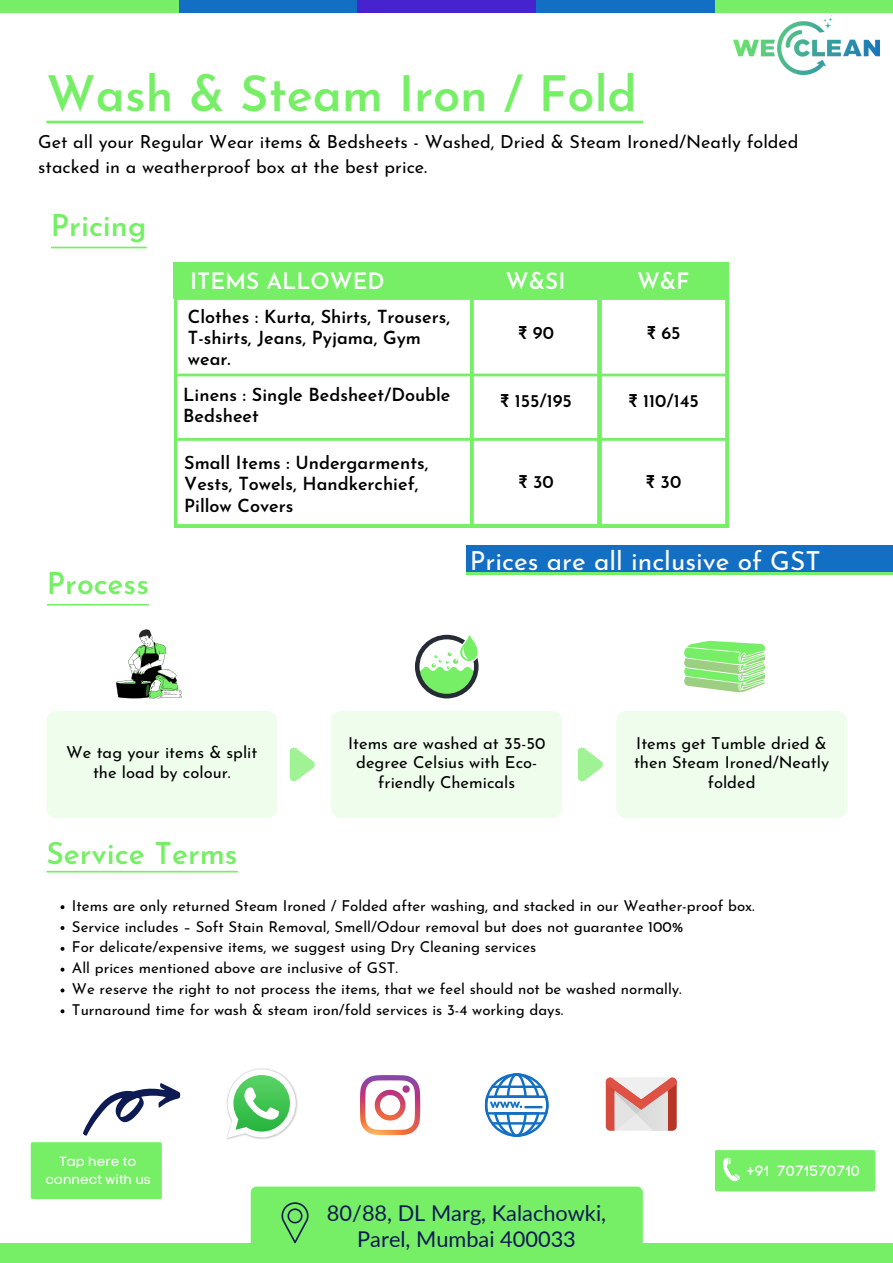
<style>
.page{position:relative;width:893px;height:1263px;background:#fff}
.page>*{position:absolute;margin:0;border:0;box-sizing:border-box;transform-origin:0 0}
.t1{font:600 48.75px "Josefin Sans";color:#76ef66}
.t2{font:600 30px "Josefin Sans";color:#76ef66}
.t3{font:26.25px "Josefin Sans";color:#fff}
.t4{font:600 22.5px "Josefin Sans";color:#fff}
.t5{font:21.75px "Lato";color:#0e1a53}
.t6{font:600 18px/21.4px "Josefin Sans";color:#000}
.t7{font:18px/24.8px "Josefin Sans";color:#000}
.t8{font:16.5px/19.7px "Josefin Sans";color:#000;text-align:center}
.t9{font:15px "Josefin Sans";color:#000}
.t10{font:14.62px "Code Pro Normal LC";color:#fff}
.t11{font:13.12px/18.6px "Code Pro Normal LC";color:#fff;text-align:center}
</style>
<div class="page">
<div style="left:0;top:0;width:179px;height:12px;background:#76ef66"></div>
<div style="left:0;top:1243px;width:893px;height:20px;background:#76ef66"></div>
<div style="left:179px;top:0;width:178px;height:12px;background:#136fc3"></div>
<hr style="left:46px;top:871px;width:192px;height:1px;background:#76ef66">
<svg style="left:61px;top:905px;width:3px;height:4px"></svg>
<svg style="left:61px;top:926px;width:3px;height:4px"></svg>
<svg style="left:61px;top:947px;width:3px;height:4px"></svg>
<svg style="left:61px;top:988px;width:3px;height:4px"></svg>
<svg style="left:61px;top:1009px;width:3px;height:4px"></svg>
<hr style="left:47px;top:604px;width:102px;height:1px;background:#76ef66">
<div style="left:46px;top:711px;width:231px;height:107px;background:#effded;border-radius:10px"></div>
<div style="left:331px;top:711px;width:231px;height:107px;background:#effded;border-radius:10px"></div>
<div style="left:616px;top:711px;width:231px;height:107px;background:#effded;border-radius:10px"></div>
<svg style="left:289px;top:747px;width:26px;height:35px"></svg>
<svg style="left:577px;top:747px;width:26px;height:35px"></svg>
<svg style="left:116px;top:629px;width:66px;height:70px"></svg>
<svg style="left:415px;top:635px;width:63px;height:63px"></svg>
<svg style="left:684px;top:641px;width:81px;height:51px;background:#a2e892"></svg>
<div style="left:357px;top:0;width:179px;height:12px;background:#4723d0"></div>
<div style="left:536px;top:0;width:179px;height:12px;background:#136fc3"></div>
<div style="left:715px;top:0;width:178px;height:12px;background:#76ef66"></div>
<img style="left:226px;top:1068px;width:72px;height:72px">
<svg style="left:227px;top:1069px;width:69px;height:69px"></svg>
<svg style="left:485px;top:1073px;width:63px;height:64px"></svg>
<svg style="left:360px;top:1075px;width:60px;height:60px"></svg>
<svg style="left:605px;top:1077px;width:72px;height:54px"></svg>
<div style="left:251px;top:1186px;width:392px;height:58px;background:#76ef66"></div>
<div style="left:31px;top:1142px;width:131px;height:57px;background:#76ef66;border-radius:2px"></div>
<svg style="left:83px;top:1083px;width:98px;height:53px"></svg>
<div style="left:715px;top:1150px;width:160px;height:41px;background:#76ef66;border-radius:2px"></div>
<svg style="left:723px;top:1157px;width:17px;height:25px"></svg>
<hr style="left:51px;top:247px;width:96px;height:1px;background:#76ef66">
<div style="left:173px;top:262px;width:556px;height:36px;background:#76ef66"></div>
<svg style="left:173px;top:298px;width:297px;height:230px"></svg>
<svg style="left:470px;top:298px;width:259px;height:230px"></svg>
<hr style="left:177px;top:374px;width:552px;height:2px;background:#76ef66">
<hr style="left:177px;top:438px;width:552px;height:3px;background:#76ef66">
<hr style="left:470px;top:262px;width:4px;height:38px;background:#76ef66">
<hr style="left:597px;top:262px;width:4px;height:38px;background:#76ef66">
<hr style="left:46px;top:121px;width:597px;height:2px;background:#76ef66">
<img style="left:733px;top:16px;width:147px;height:58px">
<div style="left:466px;top:545px;width:427px;height:27px;background:#136fc3"></div>
<hr style="left:466px;top:572px;width:427px;height:3px;background:#76ef66">
<p class="t1" style="left:46px;top:74px;width:592px">Wash &amp; Steam Iron / Fold</p>
<p class="t7" style="left:38px;top:131px;width:762px">Get all your Regular Wear items &amp; Bedsheets - Washed, Dried &amp; Steam Ironed/Neatly folded stacked in a weatherproof box at the best price.</p>
<p class="t2" style="left:51px;top:213px;width:97px">Pricing</p>
<p class="t2" style="left:47px;top:571px;width:104px">Process</p>
<p class="t4" style="left:190px;top:272px;width:196px">ITEMS ALLOWED</p>
<p class="t6" style="left:188px;top:307px;width:264px">Clothes : Kurta, Shirts, Trousers,<br>T-shirts, Jeans, Pyjama, Gym wear.</p>
<p class="t6" style="left:183px;top:385px;width:269px">Linens : Single Bedsheet/Double<br>Bedsheet</p>
<p class="t6" style="left:184px;top:454px;width:246px">Small Items : Undergarments,<br>Vests, Towels, Handkerchief,<br>Pillow Covers</p>
<p class="t4" style="left:506px;top:272px;width:61px">W&amp;SI</p>
<p class="t4" style="left:637px;top:272px;width:54px">W&amp;F</p>
<p class="t6" style="left:517px;top:323px;width:38px">₹ 90</p>
<p class="t6" style="left:646px;top:323px;width:36px">₹ 65</p>
<p class="t6" style="left:499px;top:392px;width:74px">₹ 155/195</p>
<p class="t6" style="left:628px;top:392px;width:73px">₹ 110/145</p>
<p class="t6" style="left:518px;top:473px;width:38px">₹ 30</p>
<p class="t6" style="left:645px;top:473px;width:38px">₹ 30</p>
<p class="t3" style="left:470px;top:550px;width:352px">Prices are all inclusive of GST</p>
<p class="t8" style="left:66px;top:744px;width:193px">We tag your items &amp; split the load by colour.</p>
<p class="t8" style="left:348px;top:734px;width:199px">Items are washed at 35-50 degree Celsius with Eco&shy;friendly Chemicals</p>
<p class="t8" style="left:634px;top:734px;width:197px">Items get Tumble dried &amp; then Steam Ironed/Neatly folded</p>
<p class="t2" style="left:46px;top:841px;width:193px">Service Terms</p>
<p class="t9" style="left:72px;top:899px;width:684px">Items are only returned Steam Ironed / Folded after washing, and stacked in our Weather-proof box.</p>
<p class="t9" style="left:72px;top:920px;width:613px">Service includes – Soft Stain Removal, Smell/Odour removal but does not guarantee 100%</p>
<p class="t9" style="left:72px;top:941px;width:466px">For delicate/expensive items, we suggest using Dry Cleaning services</p>
<p class="t9" style="left:72px;top:962px;width:327px">All prices mentioned above are inclusive of GST.</p>
<p class="t9" style="left:72px;top:983px;width:611px">We reserve the right to not process the items, that we feel should not be washed normally.</p>
<p class="t9" style="left:72px;top:1004px;width:493px">Turnaround time for wash &amp; steam iron/fold services is 3-4 working days.</p>
<p class="t11" style="left:45px;top:1152px;width:107px">Tap here to connect with us</p>
<p class="t10" style="left:747px;top:1161px;width:115px">+91 7071570710</p>
<p class="t5" style="left:327px;top:1199px;width:281px">80/88, DL Marg, Kalachowki,</p>
<p class="t5" style="left:357px;top:1225px;width:220px">Parel, Mumbai 400033</p>
</div>
